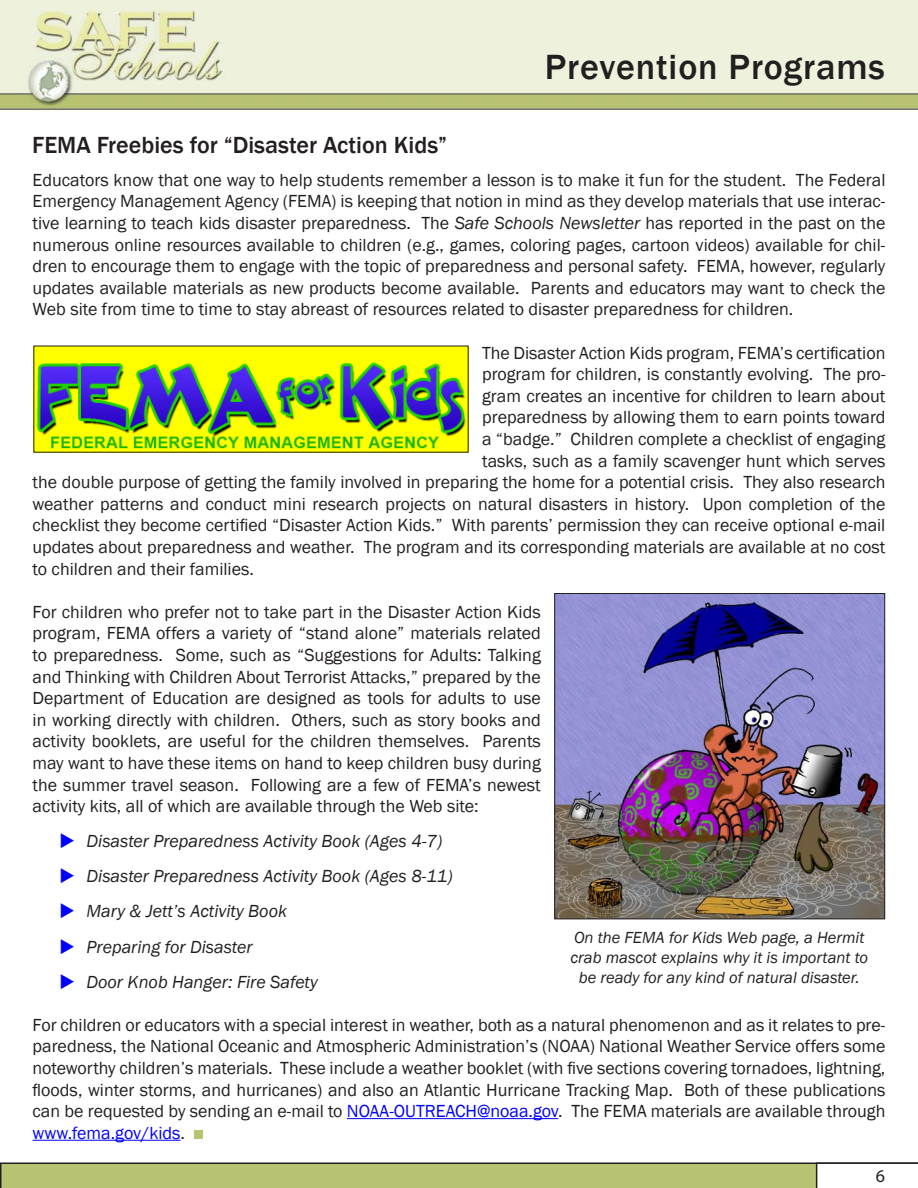
<style>
.page{position:relative;width:918px;height:1188px;background:#fff}
.page>*{position:absolute;margin:0;border:0;box-sizing:border-box;transform-origin:0 0}
.Page_Headers{font:500 36px "Franklin Gothic";letter-spacing:.025em;color:#231f20}
.Article_Title{font:500 24px "Franklin Gothic";color:#231f20}
.Newsletter_body_text{font:18px/21.6px "Franklin Gothic";color:#231f20;text-align:justify}
.Text_Bullets{font:italic 18px "Franklin Gothic";color:#231f20}
.t1{font:18px "Myriad Pro";color:#231f20}
.Picture_Caption{font:italic 16.5px/19.8px "Franklin Gothic";color:#231f20;text-align:center}
.s1{font-style:italic}
.s2{color:#00f}
</style>
<div class="page">
<svg style="left:0;top:1162px;width:918px;height:26px;background:#b7bf7d"></svg>
<img style="left:0;top:0;width:918px;height:111px">
<hr style="left:347px;top:1118px;width:211px;height:1px;background:#00f">
<hr style="left:33px;top:1140px;width:148px;height:1px;background:#00f">
<div style="left:194px;top:1130px;width:9px;height:9px;background:#b8c372"></div>
<img style="left:35px;top:348px;width:432px;height:103px">
<img style="left:556px;top:595px;width:327px;height:322px">
<div style="left:554px;top:593px;width:331px;height:326px;border:1px solid #231f20"></div>
<p class="Article_Title" style="left:32px;top:131px;width:417px">FEMA Freebies for “Disaster Action Kids”</p>
<p class="Page_Headers" style="left:545px;top:45px;width:342px">Prevention Programs</p>
<p class="Newsletter_body_text" style="left:33px;top:169px;width:854px">Educators know that one way to help students remember a lesson is to make it fun for the student. The Federal Emergency Management Agency (FEMA) is keeping that notion in mind as they develop materials that use interac&shy;tive learning to teach kids disaster preparedness. The <span class="s1">Safe Schools Newsletter</span> has reported in the past on the numerous online resources available to children (e.g., games, coloring pages, cartoon videos) available for chil&shy;dren to encourage them to engage with the topic of preparedness and personal safety. FEMA, however, regularly updates available materials as new products become available. Parents and educators may want to check the Web site from time to time to stay abreast of resources related to disaster preparedness for children.</p>
<p class="Newsletter_body_text" style="left:482px;top:342px;width:405px">The Disaster Action Kids program, FEMA’s certification</p>
<p class="Newsletter_body_text" style="left:482px;top:364px;width:405px">program for children, is constantly evolving. The pro-</p>
<p class="Newsletter_body_text" style="left:482px;top:385px;width:405px">gram creates an incentive for children to learn about</p>
<p class="Newsletter_body_text" style="left:482px;top:407px;width:405px">preparedness by allowing them to earn points toward</p>
<p class="Newsletter_body_text" style="left:482px;top:429px;width:405px">a “badge.” Children complete a checklist of engaging</p>
<p class="Newsletter_body_text" style="left:482px;top:450px;width:405px">tasks, such as a family scavenger hunt which serves</p>
<p class="Newsletter_body_text" style="left:33px;top:472px;width:854px">the double purpose of getting the family involved in preparing the home for a potential crisis. They also research</p>
<p class="Newsletter_body_text" style="left:33px;top:493px;width:854px">weather patterns and conduct mini research projects on natural disasters in history. Upon completion of the</p>
<p class="Newsletter_body_text" style="left:33px;top:515px;width:854px">checklist they become certified “Disaster Action Kids.” With parents’ permission they can receive optional e-mail</p>
<p class="Newsletter_body_text" style="left:33px;top:537px;width:854px">updates about preparedness and weather. The program and its corresponding materials are available at no cost</p>
<p class="Newsletter_body_text" style="left:33px;top:558px;width:223px">to children and their families.</p>
<p class="Newsletter_body_text" style="left:33px;top:601px;width:510px">For children who prefer not to take part in the Disaster Action Kids program, FEMA offers a variety of “stand alone” materials related to preparedness. Some, such as “Suggestions for Adults: Talking and Thinking with Children About Terrorist Attacks,” prepared by the Department of Education are designed as tools for adults to use in working directly with children. Others, such as story books and activity booklets, are useful for the children themselves. Parents may want to have these items on hand to keep children busy during the summer travel season. Following are a few of FEMA’s newest activity kits, all of which are available through the Web site:</p>
<p class="Text_Bullets" style="left:60px;top:830px;width:384px"><span class="s2">◆</span> Disaster Preparedness Activity Book (Ages 4-7)</p>
<p class="Text_Bullets" style="left:60px;top:865px;width:395px"><span class="s2">◆</span> Disaster Preparedness Activity Book (Ages 8-11)</p>
<p class="Text_Bullets" style="left:60px;top:900px;width:229px"><span class="s2">◆</span> Mary &amp; Jett’s Activity Book</p>
<p class="Text_Bullets" style="left:60px;top:935px;width:194px"><span class="s2">◆</span> Preparing for Disaster</p>
<p class="Text_Bullets" style="left:60px;top:970px;width:260px"><span class="s2">◆</span> Door Knob Hanger: Fire Safety</p>
<p class="Newsletter_body_text" style="left:33px;top:1014px;width:854px">For children or educators with a special interest in weather, both as a natural phenomenon and as it relates to pre&shy;paredness, the National Oceanic and Atmospheric Administration’s (NOAA) National Weather Service offers some noteworthy children’s materials. These include a weather booklet (with five sections covering tornadoes, lightning, floods, winter storms, and hurricanes) and also an Atlantic Hurricane Tracking Map. Both of these publications can be requested by sending an e-mail to <span class="s2">NOAA-OUTREACH@noaa.gov</span>. The FEMA materials are available through <span class="s2">www.fema.gov/kids</span>.</p>
<p class="Picture_Caption" style="left:570px;top:928px;width:299px">On the FEMA for Kids Web page, a Hermit crab mascot explains why it is important to be ready for any kind of natural disaster.</p>
<p class="t1" style="left:876px;top:1165px;width:11px">6</p>
</div>
